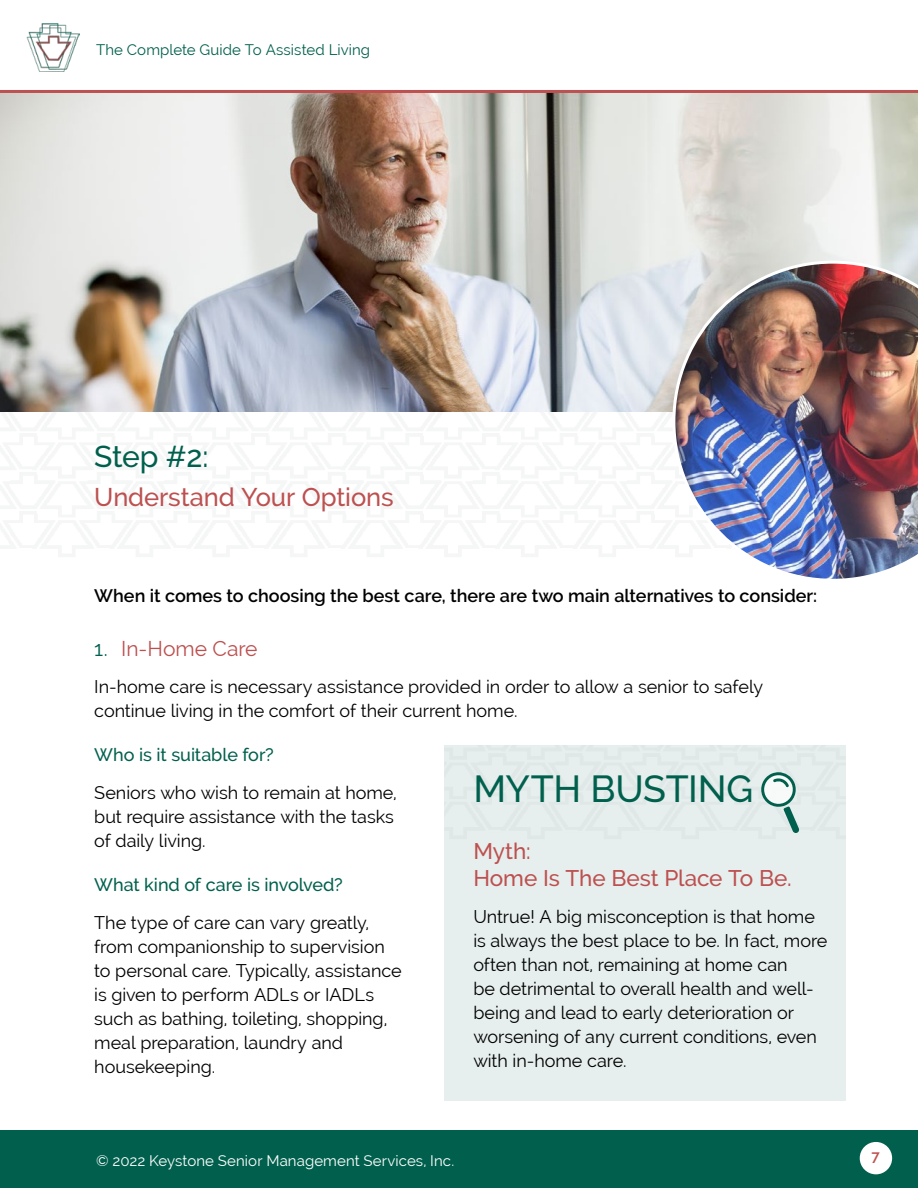
<style>
.page{position:relative;width:918px;height:1188px;background:#fff}
.page>*{position:absolute;margin:0;border:0;box-sizing:border-box;transform-origin:0 0}
.t1{font:500 37.5px "Raleway";letter-spacing:-.01em;color:#00604d}
.t2{font:500 30px "Raleway";color:#00604d}
.t3{font:500 25.5px "Raleway";letter-spacing:-.005em;color:#bd5050}
.t4{font:500 22.5px/27px "Raleway";letter-spacing:-.005em;color:#bd5050}
.t5{font:21px "Raleway";letter-spacing:-.005em;color:#bd5050}
.t6{font:18px/24px "Raleway";color:#000}
.t7{font:600 18px "Raleway";color:#000}
.t8{font:500 18px "Raleway";letter-spacing:-.005em;color:#00604d}
.t9{font:15px "Raleway";letter-spacing:.005em;color:#fff}
.t10{font:15px "Raleway";letter-spacing:.005em;color:#00604d}
.t11{font:600 15px "Raleway";color:#bd5050}
.s1{color:#00604d}
</style>
<div class="page">
<img style="left:0;top:93px;width:918px;height:319px">
<div style="left:444px;top:745px;width:402px;height:355px;background:#e6efed"></div>
<svg style="left:761px;top:772px;width:39px;height:61px"></svg>
<img style="left:672px;top:261px;width:246px;height:318px">
<img style="left:26px;top:24px;width:53px;height:47px">
<div style="left:0;top:1131px;width:918px;height:57px;background:#00604d"></div>
<div style="left:860px;top:1142px;width:32px;height:32px;background:#fff;border-radius:50%"></div>
<hr style="left:0;top:90px;width:918px;height:3px;background:#bd5050">
<p class="t10" style="left:96px;top:41px;width:276px">The Complete Guide To Assisted Living</p>
<h2 class="t2" style="left:94px;top:440px;width:116px">Step #2:</h2>
<h3 class="t3" style="left:94px;top:482px;width:301px">Understand Your Options</h3>
<p class="t7" style="left:94px;top:585px;width:724px">When it comes to choosing the best care, there are two main alternatives to consider:</p>
<p class="t5" style="left:94px;top:636px;width:165px"><span class="s1">1.</span> In-Home Care</p>
<p class="t6" style="left:94px;top:675px;width:670px">In-home care is necessary assistance provided in order to allow a senior to safely continue living in the comfort of their current home.</p>
<p class="t8" style="left:94px;top:745px;width:181px">Who is it suitable for?</p>
<p class="t6" style="left:94px;top:780px;width:304px">Seniors who wish to remain at home, but require assistance with the tasks of daily living.</p>
<p class="t8" style="left:94px;top:874px;width:250px">What kind of care is involved?</p>
<p class="t6" style="left:94px;top:910px;width:309px">The type of care can vary greatly, from companionship to supervision to personal care. Typically, assistance is given to perform ADLs or IADLs such as bathing, toileting, shopping, meal preparation, laundry and housekeeping.</p>
<h1 class="t1" style="left:473px;top:767px;width:281px">MYTH BUSTING</h1>
<p class="t4" style="left:473px;top:837px;width:320px">Myth:<br>Home Is The Best Place To Be.</p>
<p class="t6" style="left:473px;top:905px;width:356px">Untrue! A big misconception is that home is always the best place to be. In fact, more often than not, remaining at home can<br>be detrimental to overall health and well&shy;being and lead to early deterioration or worsening of any current conditions, even with in-home care.</p>
<p class="t9" style="left:96px;top:1152px;width:360px">© 2022 Keystone Senior Management Services, Inc.</p>
<p class="t11" style="left:872px;top:1150px;width:10px">7</p>
</div>
